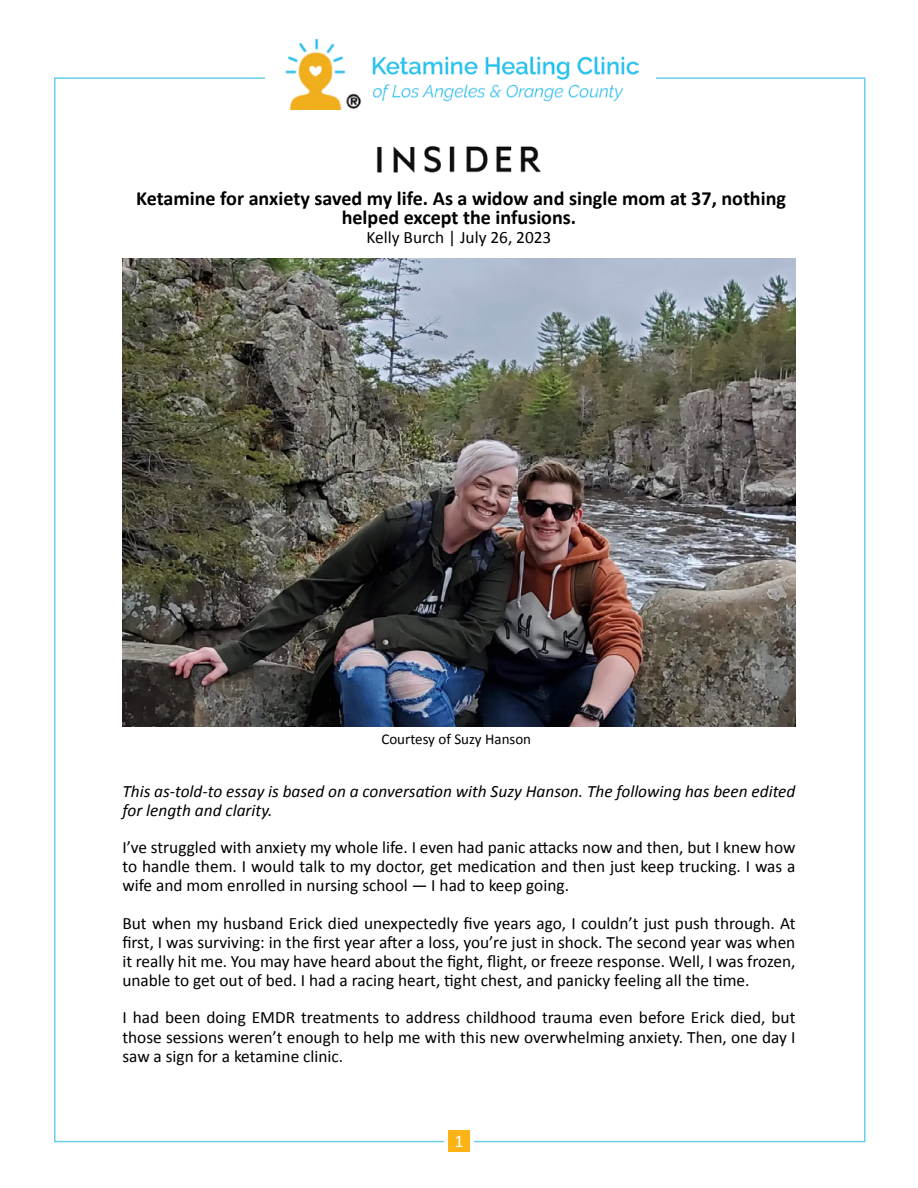
<style>
.page{position:relative;width:918px;height:1188px;background:#fff}
.page>*{position:absolute;margin:0;border:0;box-sizing:border-box;transform-origin:0 0}
.t1{font:700 20.1px/19.2px "Calibri";color:#000;text-align:center}
.t2{font:18px "Calibri";color:#fff}
.t3{font:17.4px/19.2px "Calibri";color:#000;text-align:justify}
.t4{font:italic 17.4px/19.2px "Calibri";color:#000}
.t5{font:15px "Calibri";color:#000}
</style>
<div class="page">
<div style="left:448px;top:1131px;width:22px;height:21px;background:#fcb316"></div>
<img style="left:285px;top:40px;width:353px;height:70px">
<img style="left:122px;top:258px;width:674px;height:469px">
<img style="left:376px;top:145px;width:165px;height:28px">
<p class="t1" style="left:136px;top:189px;width:651px">Ketamine for anxiety saved my life. As a widow and single mom at 37, nothing helped except the infusions.</p>
<p class="t3" style="left:367px;top:227px;width:186px">Kelly Burch | July 26, 2023</p>
<p class="t5" style="left:381px;top:730px;width:151px">Courtesy of Suzy Hanson</p>
<p class="t4" style="left:122px;top:781px;width:675px">This as-told-to essay is based on a conversation with Suzy Hanson. The following has been edited for length and clarity.</p>
<p class="t3" style="left:122px;top:837px;width:675px">I’ve struggled with anxiety my whole life. I even had panic attacks now and then, but I knew how to handle them. I would talk to my doctor, get medication and then just keep trucking. I was a wife and mom enrolled in nursing school — I had to keep going.</p>
<p class="t3" style="left:122px;top:912px;width:675px">But when my husband Erick died unexpectedly five years ago, I couldn’t just push through. At first, I was surviving: in the first year after a loss, you’re just in shock. The second year was when it really hit me. You may have heard about the fight, flight, or freeze response. Well, I was frozen, unable to get out of bed. I had a racing heart, tight chest, and panicky feeling all the time.</p>
<p class="t3" style="left:122px;top:1007px;width:675px">I had been doing EMDR treatments to address childhood trauma even before Erick died, but those sessions weren’t enough to help me with this new overwhelming anxiety. Then, one day I saw a sign for a ketamine clinic.</p>
<p class="t2" style="left:454px;top:1130px;width:11px">1</p>
</div>
